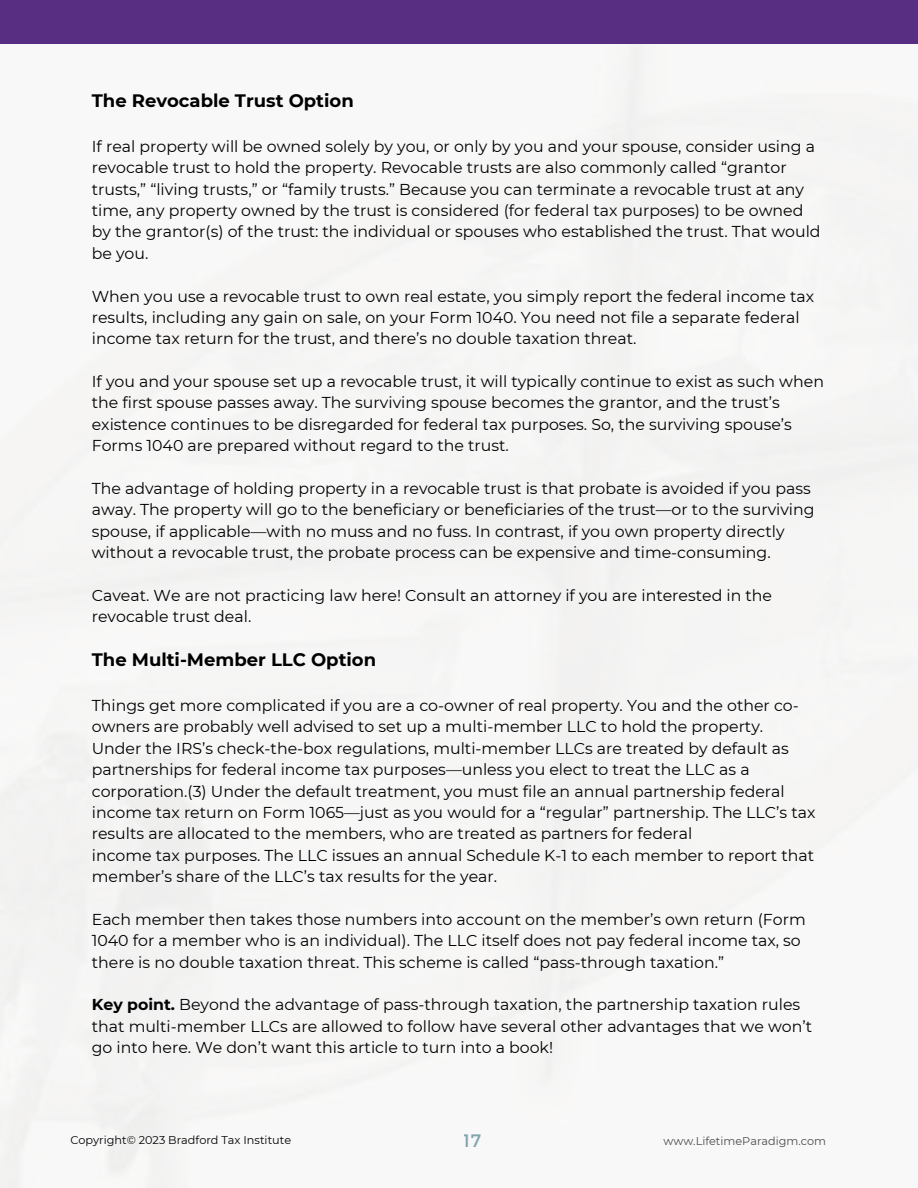
<style>
.page{position:relative;width:918px;height:1188px;background:#fff}
.page>*{position:absolute;margin:0;border:0;box-sizing:border-box;transform-origin:0 0}
.t1{font:700 18px "Montserrat";color:#000}
.t2{font:18px "Montserrat";color:#4d8290}
.t3{font:15.75px/21.3px "Montserrat";color:#000}
.t4{font:11.25px "Montserrat";color:#000}
.s1{font-weight:700}
</style>
<div class="page">
<div style="left:0;top:0;width:918px;height:44px;background:#582e82"></div>
<p class="t1" style="left:92px;top:89px;width:264px">The Revocable Trust Option</p>
<p class="t3" style="left:92px;top:136px;width:730px">If real property will be owned solely by you, or only by you and your spouse, consider using a revocable trust to hold the property. Revocable trusts are also commonly called “grantor trusts,” “living trusts,” or “family trusts.” Because you can terminate a revocable trust at any time, any property owned by the trust is considered (for federal tax purposes) to be owned by the grantor(s) of the trust: the individual or spouses who established the trust. That would be you.</p>
<p class="t3" style="left:92px;top:285px;width:724px">When you use a revocable trust to own real estate, you simply report the federal income tax results, including any gain on sale, on your Form 1040. You need not file a separate federal income tax return for the trust, and there’s no double taxation threat.</p>
<p class="t3" style="left:92px;top:371px;width:734px">If you and your spouse set up a revocable trust, it will typically continue to exist as such when the first spouse passes away. The surviving spouse becomes the grantor, and the trust’s existence continues to be disregarded for federal tax purposes. So, the surviving spouse’s Forms 1040 are prepared without regard to the trust.</p>
<p class="t3" style="left:92px;top:478px;width:724px">The advantage of holding property in a revocable trust is that probate is avoided if you pass away. The property will go to the beneficiary or beneficiaries of the trust—or to the surviving spouse, if applicable—with no muss and no fuss. In contrast, if you own property directly without a revocable trust, the probate process can be expensive and time-consuming.</p>
<p class="t3" style="left:92px;top:584px;width:682px">Caveat. We are not practicing law here! Consult an attorney if you are interested in the revocable trust deal.</p>
<p class="t1" style="left:92px;top:649px;width:286px">The Multi-Member LLC Option</p>
<p class="t3" style="left:92px;top:695px;width:725px">Things get more complicated if you are a co-owner of real property. You and the other co&shy;owners are probably well advised to set up a multi-member LLC to hold the property.<br>Under the IRS’s check-the-box regulations, multi-member LLCs are treated by default as partnerships for federal income tax purposes—unless you elect to treat the LLC as a corporation.(3) Under the default treatment, you must file an annual partnership federal income tax return on Form 1065—just as you would for a “regular” partnership. The LLC’s tax results are allocated to the members, who are treated as partners for federal<br>income tax purposes. The LLC issues an annual Schedule K-1 to each member to report that member’s share of the LLC’s tax results for the year.</p>
<p class="t3" style="left:92px;top:908px;width:715px">Each member then takes those numbers into account on the member’s own return (Form<br>1040 for a member who is an individual). The LLC itself does not pay federal income tax, so there is no double taxation threat. This scheme is called “pass-through taxation.”</p>
<p class="t3" style="left:92px;top:994px;width:722px"><span class="s1">Key point.</span> Beyond the advantage of pass-through taxation, the partnership taxation rules that multi-member LLCs are allowed to follow have several other advantages that we won’t go into here. We don’t want this article to turn into a book!</p>
<p class="t4" style="left:70px;top:1134px;width:222px">Copyright© 2023 Bradford Tax Institute</p>
<p class="t2" style="left:464px;top:1129px;width:19px">17</p>
<p class="t4" style="left:664px;top:1134px;width:164px">www.LifetimeParadigm.com</p>
</div>
